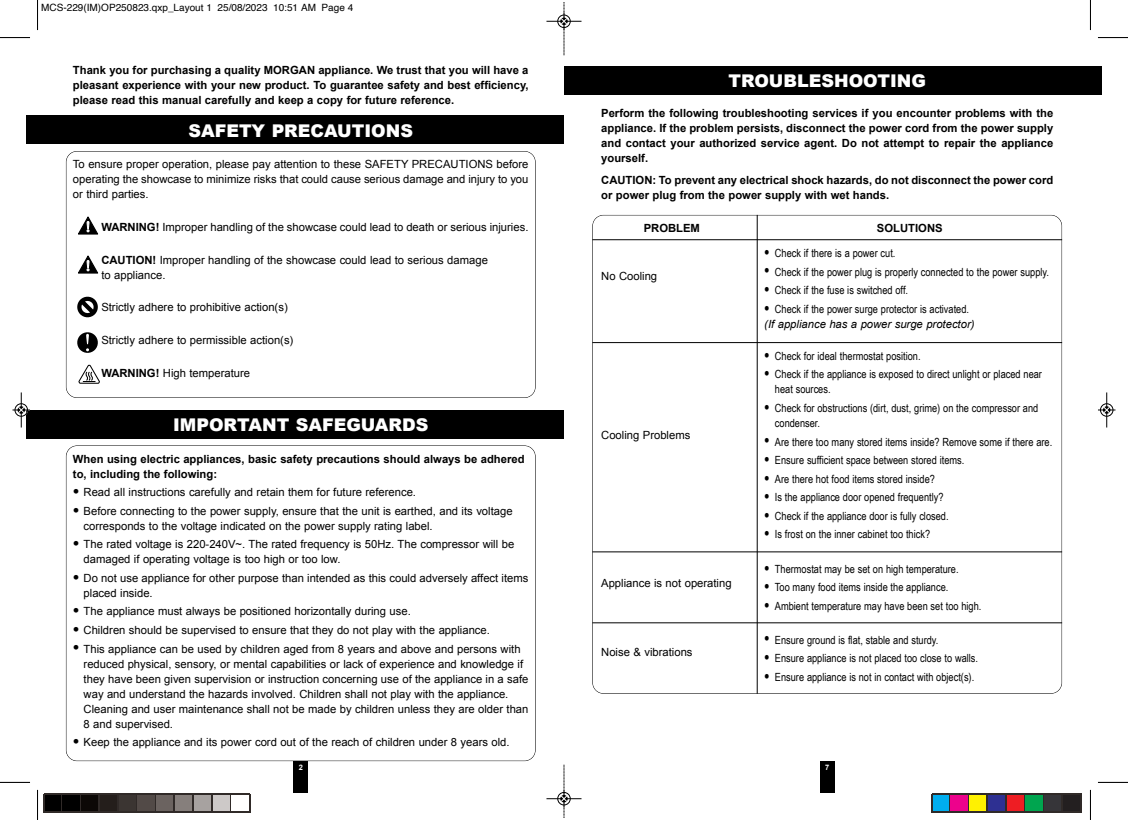
<style>
.page{position:relative;width:1128px;height:830px;background:#fff}
.page>*{position:absolute;margin:0;border:0;box-sizing:border-box;transform-origin:0 0}
.t1{font:900 17.5px "Arial";color:#fff}
.t2{font:11.25px/15px "Arial";color:#000}
.t3{font:11.25px/15px "Arial Narrow";color:#000}
.t4{font:700 11.25px/15px "Arial";color:#000;text-align:justify}
.t5{font:italic 11.25px "Arial";color:#000}
.t6{font:10px "Helvetica";color:#000}
.t7{font:700 7.5px "Arial";color:#fff}
.s1{font-weight:700}
.s2{font-size:18.75px}
</style>
<div class="page">
<div style="left:564px;top:66px;width:536px;height:28px;background:#000"></div>
<div style="left:820px;top:760px;width:14px;height:32px;background:#000"></div>
<hr style="left:592px;top:239px;width:470px;height:1px;background:#000">
<hr style="left:592px;top:551px;width:470px;height:1px;background:#000">
<hr style="left:592px;top:622px;width:470px;height:1px;background:#000">
<hr style="left:592px;top:342px;width:470px;height:1px;background:#000">
<hr style="left:757px;top:215px;width:1px;height:478px;background:#000">
<div style="left:66px;top:151px;width:469px;height:247px;border:1px solid #000;border-radius:11px"></div>
<div style="left:66px;top:445px;width:469px;height:315px;border:1px solid #000;border-radius:11px"></div>
<div style="left:294px;top:760px;width:14px;height:32px;background:#000"></div>
<svg style="left:78px;top:216px;width:21px;height:19px"></svg>
<svg style="left:78px;top:255px;width:21px;height:19px"></svg>
<svg style="left:78px;top:364px;width:22px;height:19px"></svg>
<svg style="left:77px;top:296px;width:21px;height:22px"></svg>
<svg style="left:77px;top:332px;width:21px;height:21px"></svg>
<div style="left:27px;top:115px;width:537px;height:29px;background:#000"></div>
<div style="left:27px;top:410px;width:537px;height:28px;background:#000"></div>
<hr style="left:37px;top:0;width:1px;height:30px;background:#000">
<hr style="left:0;top:37px;width:30px;height:1px;background:#000">
<hr style="left:1090px;top:0;width:1px;height:30px;background:#000">
<hr style="left:1097px;top:37px;width:30px;height:1px;background:#000">
<hr style="left:37px;top:789px;width:1px;height:30px;background:#000">
<hr style="left:0;top:781px;width:30px;height:1px;background:#000">
<hr style="left:1090px;top:789px;width:1px;height:30px;background:#000">
<hr style="left:1097px;top:781px;width:30px;height:1px;background:#000">
<hr style="left:546px;top:21px;width:35px;height:1px;background:#000">
<div style="left:557px;top:15px;width:13px;height:13px;border:1px solid #000;border-radius:50%"></div>
<svg style="left:560px;top:2px;width:7px;height:53px"></svg>
<div style="left:557px;top:791px;width:13px;height:14px;border:1px solid #fff;border-radius:50%"></div>
<hr style="left:546px;top:798px;width:35px;height:1px;background:#000">
<div style="left:557px;top:791px;width:13px;height:13px;border:1px solid #000;border-radius:50%"></div>
<svg style="left:560px;top:764px;width:7px;height:53px"></svg>
<hr style="left:21px;top:392px;width:1px;height:35px;background:#000">
<div style="left:15px;top:403px;width:13px;height:13px;border:1px solid #000;border-radius:50%"></div>
<svg style="left:12px;top:406px;width:18px;height:7px"></svg>
<div style="left:1099px;top:403px;width:14px;height:13px;border:1px solid #fff;border-radius:50%"></div>
<hr style="left:1106px;top:392px;width:1px;height:35px;background:#000">
<div style="left:1100px;top:403px;width:13px;height:13px;border:1px solid #000;border-radius:50%"></div>
<svg style="left:1098px;top:406px;width:17px;height:7px"></svg>
<svg style="left:44px;top:793px;width:206px;height:19px;background:#55514f"></svg>
<svg style="left:931px;top:793px;width:150px;height:19px;background:#5f504e"></svg>
<p class="t6" style="left:41px;top:4px;width:313px">MCS-229(IM)OP250823.qxp_Layout 1 25/08/2023 10:51 AM Page 4</p>
<p class="t4" style="left:73px;top:63px;width:457px">Thank you for purchasing a quality MORGAN appliance. We trust that you will have a pleasant experience with your new product. To guarantee safety and best efficiency, please read this manual carefully and keep a copy for future reference.</p>
<h1 class="t1" style="left:188px;top:118px;width:226px">SAFETY PRECAUTIONS</h1>
<p class="t2" style="left:73px;top:157px;width:457px;text-align:justify">To ensure proper operation, please pay attention to these SAFETY PRECAUTIONS before operating the showcase to minimize risks that could cause serious damage and injury to you or third parties.</p>
<p class="t2" style="left:101px;top:219px;width:428px"><span class="s1">WARNING!</span> Improper handling of the showcase could lead to death or serious injuries.</p>
<p class="t2" style="left:101px;top:252px;width:388px"><span class="s1">CAUTION!</span> Improper handling of the showcase could lead to serious damage to appliance.</p>
<p class="t2" style="left:101px;top:300px;width:188px">Strictly adhere to prohibitive action(s)</p>
<p class="t2" style="left:101px;top:332px;width:193px">Strictly adhere to permissible action(s)</p>
<p class="t2" style="left:101px;top:365px;width:150px"><span class="s1">WARNING!</span> High temperature</p>
<h1 class="t1" style="left:173px;top:412px;width:257px">IMPORTANT SAFEGUARDS</h1>
<p class="t4" style="left:73px;top:451px;width:453px">When using electric appliances, basic safety precautions should always be adhered to, including the following:</p>
<p class="t2" style="left:73px;top:484px;width:344px"><span class="s2">•</span> Read all instructions carefully and retain them for future reference.</p>
<p class="t2" style="left:84px;top:503px;width:430px;text-indent:-11px"><span class="s2">•</span> Before connecting to the power supply, ensure that the unit is earthed, and its voltage corresponds to the voltage indicated on the power supply rating label.</p>
<p class="t2" style="left:84px;top:536px;width:432px;text-indent:-11px"><span class="s2">•</span> The rated voltage is 220-240V~. The rated frequency is 50Hz. The compressor will be damaged if operating voltage is too high or too low.</p>
<p class="t2" style="left:84px;top:570px;width:446px;text-indent:-11px"><span class="s2">•</span> Do not use appliance for other purpose than intended as this could adversely affect items placed inside.</p>
<p class="t2" style="left:73px;top:603px;width:339px"><span class="s2">•</span> The appliance must always be positioned horizontally during use.</p>
<p class="t2" style="left:73px;top:622px;width:418px"><span class="s2">•</span> Children should be supervised to ensure that they do not play with the appliance.</p>
<p class="t2" style="left:84px;top:640px;width:446px;text-indent:-11px"><span class="s2">•</span> This appliance can be used by children aged from 8 years and above and persons with reduced physical, sensory, or mental capabilities or lack of experience and knowledge if they have been given supervision or instruction concerning use of the appliance in a safe way and understand the hazards involved. Children shall not play with the appliance.<br>Cleaning and user maintenance shall not be made by children unless they are older than 8 and supervised.</p>
<p class="t2" style="left:73px;top:734px;width:438px"><span class="s2">•</span> Keep the appliance and its power cord out of the reach of children under 8 years old.</p>
<p class="t7" style="left:299px;top:763px;width:6px">2</p>
<h1 class="t1" style="left:728px;top:68px;width:199px">TROUBLESHOOTING</h1>
<p class="t4" style="left:601px;top:105px;width:453px">Perform the following troubleshooting services if you encounter problems with the appliance. If the problem persists, disconnect the power cord from the power supply and contact your authorized service agent. Do not attempt to repair the appliance yourself.</p>
<p class="t4" style="left:601px;top:172px;width:453px">CAUTION: To prevent any electrical shock hazards, do not disconnect the power cord or power plug from the power supply with wet hands.</p>
<p class="t4" style="left:643px;top:220px;width:58px">PROBLEM</p>
<p class="t4" style="left:876px;top:220px;width:67px">SOLUTIONS</p>
<p class="t3" style="left:764px;top:245px;width:133px"><span class="s2">•</span> Check if there is a power cut.</p>
<p class="t3" style="left:764px;top:264px;width:286px"><span class="s2">•</span> Check if the power plug is properly connected to the power supply.</p>
<p class="t3" style="left:764px;top:282px;width:145px"><span class="s2">•</span> Check if the fuse is switched off.</p>
<p class="t3" style="left:764px;top:301px;width:206px"><span class="s2">•</span> Check if the power surge protector is activated.</p>
<p class="t5" style="left:764px;top:317px;width:212px">(If appliance has a power surge protector)</p>
<p class="t2" style="left:601px;top:268px;width:57px">No Cooling</p>
<p class="t2" style="left:601px;top:428px;width:91px">Cooling Problems</p>
<p class="t2" style="left:601px;top:575px;width:132px">Appliance is not operating</p>
<p class="t2" style="left:601px;top:644px;width:93px">Noise &amp; vibrations</p>
<p class="t3" style="left:764px;top:348px;width:158px"><span class="s2">•</span> Check for ideal thermostat position.</p>
<p class="t3" style="left:775px;top:366px;width:268px;text-indent:-11px"><span class="s2">•</span> Check if the appliance is exposed to direct unlight or placed near heat sources.</p>
<p class="t3" style="left:775px;top:400px;width:265px;text-indent:-11px"><span class="s2">•</span> Check for obstructions (dirt, dust, grime) on the compressor and condenser.</p>
<p class="t3" style="left:764px;top:433px;width:289px"><span class="s2">•</span> Are there too many stored items inside? Remove some if there are.</p>
<p class="t3" style="left:764px;top:452px;width:201px"><span class="s2">•</span> Ensure sufficient space between stored items.</p>
<p class="t3" style="left:764px;top:471px;width:172px"><span class="s2">•</span> Are there hot food items stored inside?</p>
<p class="t3" style="left:764px;top:489px;width:181px"><span class="s2">•</span> Is the appliance door opened frequently?</p>
<p class="t3" style="left:764px;top:508px;width:186px"><span class="s2">•</span> Check if the appliance door is fully closed.</p>
<p class="t3" style="left:764px;top:526px;width:167px"><span class="s2">•</span> Is frost on the inner cabinet too thick?</p>
<p class="t3" style="left:764px;top:560px;width:196px"><span class="s2">•</span> Thermostat may be set on high temperature.</p>
<p class="t3" style="left:764px;top:579px;width:185px"><span class="s2">•</span> Too many food items inside the appliance.</p>
<p class="t3" style="left:764px;top:598px;width:219px"><span class="s2">•</span> Ambient temperature may have been set too high.</p>
<p class="t3" style="left:764px;top:631px;width:176px"><span class="s2">•</span> Ensure ground is flat, stable and sturdy.</p>
<p class="t3" style="left:764px;top:650px;width:215px"><span class="s2">•</span> Ensure appliance is not placed too close to walls.</p>
<p class="t3" style="left:764px;top:668px;width:211px"><span class="s2">•</span> Ensure appliance is not in contact with object(s).</p>
<p class="t7" style="left:825px;top:763px;width:6px">7</p>
</div>
